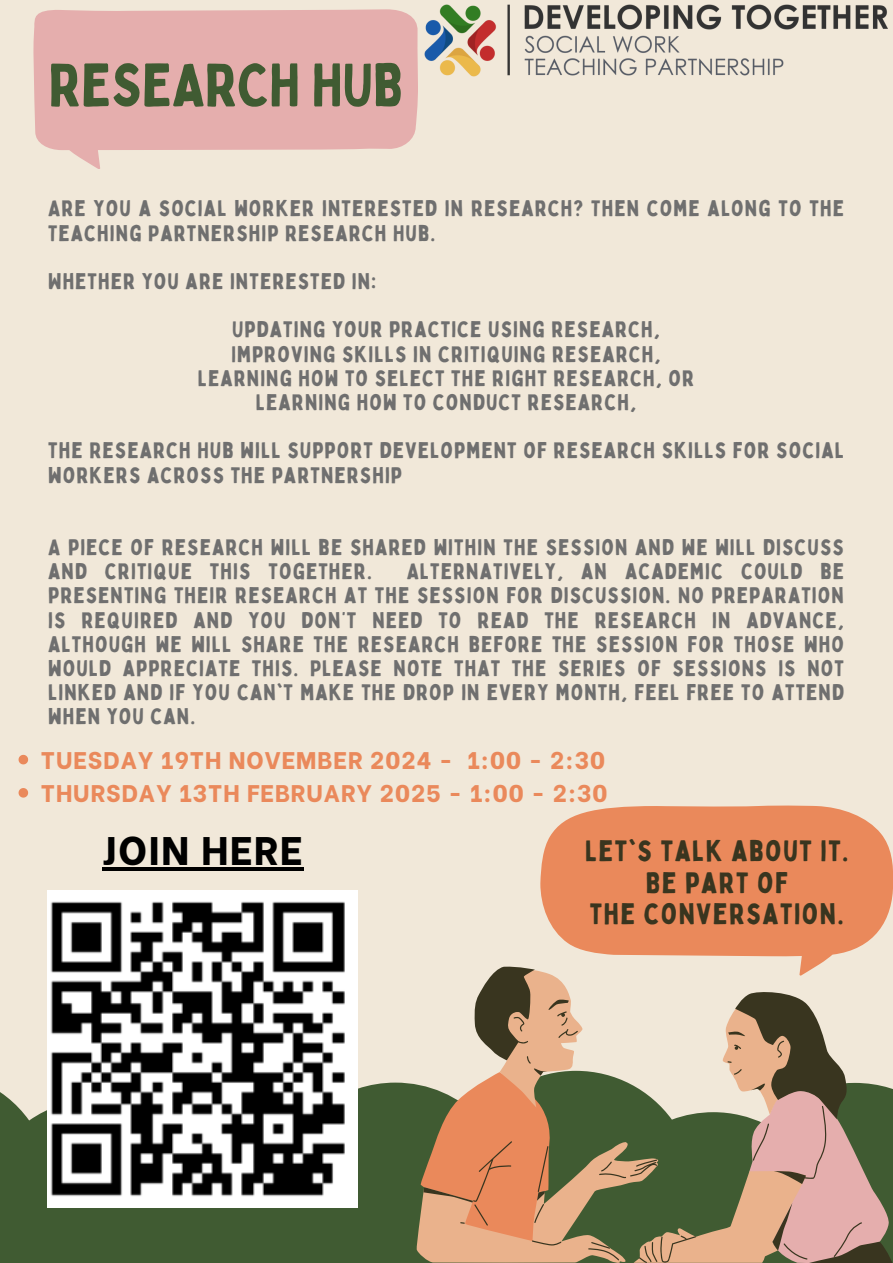
<style>
.page{position:relative;width:893px;height:1263px;background:#f1e8d9}
.page>*{position:absolute;margin:0;border:0;box-sizing:border-box;transform-origin:0 0}
.t1{font:59.7px "Bobby Jones";color:#405b32}
.t2{font:800 39.75px "Be Vietnam";letter-spacing:.04em;color:#000}
.t3{font:28.95px/31.6px "Bobby Jones";letter-spacing:.05em;color:#39351f;text-align:center}
.t4{font:800 24px "Be Vietnam";letter-spacing:.04em;color:#ea895b}
.t5{font:22.12px/24.2px "Bobby Jones";letter-spacing:.05em;color:#6f6f6f}
</style>
<div class="page">
<div style="left:0;top:1059px;width:893px;height:204px;background:#405b32"></div>
<svg style="left:862px;top:1168px;width:30px;height:95px"></svg>
<svg style="left:423px;top:966px;width:439px;height:297px"></svg>
<svg style="left:540px;top:805px;width:353px;height:170px;fill:#ea895b"></svg>
<svg style="left:33px;top:9px;width:385px;height:160px;background:#e6b6b3"></svg>
<img style="left:424px;top:4px;width:463px;height:73px">
<svg style="left:19px;top:755px;width:9px;height:9px"></svg>
<svg style="left:19px;top:788px;width:9px;height:9px"></svg>
<img style="left:47px;top:890px;width:310px;height:317px">
<hr style="left:102px;top:867px;width:202px;height:4px;background:#000">
<h1 class="t1" style="left:49px;top:47px;width:356px">RESEARCH HUB</h1>
<p class="t5" style="left:48px;top:196px;width:797px">ARE YOU A SOCIAL WORKER INTERESTED IN RESEARCH? THEN COME ALONG TO THE<br>TEACHING PARTNERSHIP RESEARCH HUB.</p>
<p class="t5" style="left:48px;top:269px;width:329px">WHETHER YOU ARE INTERESTED IN:</p>
<p class="t5" style="left:232px;top:317px;width:429px">UPDATING YOUR PRACTICE USING RESEARCH,</p>
<p class="t5" style="left:231px;top:341px;width:431px">IMPROVING SKILLS IN CRITIQUING RESEARCH,</p>
<p class="t5" style="left:198px;top:365px;width:498px">LEARNING HOW TO SELECT THE RIGHT RESEARCH, OR</p>
<p class="t5" style="left:256px;top:390px;width:382px">LEARNING HOW TO CONDUCT RESEARCH,</p>
<p class="t5" style="left:48px;top:438px;width:797px">THE RESEARCH HUB WILL SUPPORT DEVELOPMENT OF RESEARCH SKILLS FOR SOCIAL<br>WORKERS ACROSS THE PARTNERSHIP</p>
<p class="t5" style="left:48px;top:535px;width:797px">A PIECE OF RESEARCH WILL BE SHARED WITHIN THE SESSION AND WE WILL DISCUSS<br>AND CRITIQUE THIS TOGETHER.</p>
<p class="t5" style="left:48px;top:559px;width:797px;text-align:justify;text-indent:358px">ALTERNATIVELY, AN ACADEMIC COULD BE PRESENTING THEIR RESEARCH AT THE SESSION FOR DISCUSSION. NO PREPARATION IS REQUIRED AND YOU DON’T NEED TO READ THE RESEARCH IN ADVANCE, ALTHOUGH WE WILL SHARE THE RESEARCH BEFORE THE SESSION FOR THOSE WHO WOULD APPRECIATE THIS. PLEASE NOTE THAT THE SERIES OF SESSIONS IS NOT LINKED AND IF YOU CAN'T MAKE THE DROP IN EVERY MONTH, FEEL FREE TO ATTEND WHEN YOU CAN.</p>
<p class="t4" style="left:41px;top:740px;width:566px">TUESDAY 19TH NOVEMBER 2024 - 1:00 - 2:30</p>
<h3 class="t4" style="left:41px;top:773px;width:568px">THURSDAY 13TH FEBRUARY 2025 - 1:00 - 2:30</h3>
<p class="t2" style="left:102px;top:817px;width:202px">JOIN HERE</p>
<p class="t3" style="left:585px;top:834px;width:265px">LET'S TALK ABOUT IT.<br>BE PART OF<br>THE CONVERSATION.</p>
</div>
